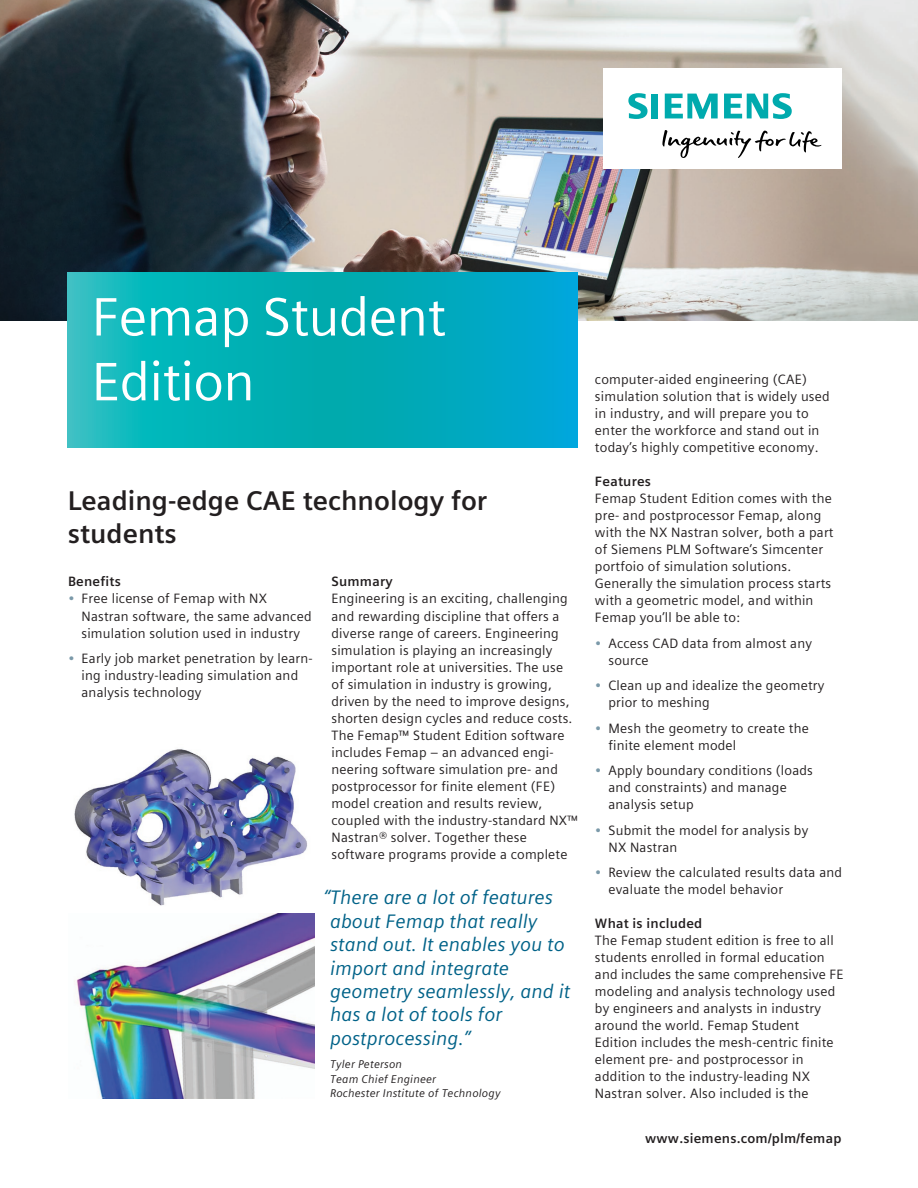
<style>
.page{position:relative;width:918px;height:1188px;background:#fff}
.page>*{position:absolute;margin:0;border:0;box-sizing:border-box;transform-origin:0 0}
.Head_Snow__36pt_120{font:54px/64.8px "Siemens Sans Global";letter-spacing:-.01em;color:#fff}
.Subhead_Blk__18pt_12{font:700 27px/32.4px "Siemens Sans Global";color:#231f20}
.Quote_Dk_Blue_13pt_1{font:italic 19.5px/23.4px "Siemens Sans Global";color:#006288}
.Body_text_Blk__9pt_4{font:13.5px/17px "Siemens Sans Global";letter-spacing:.015em;color:#231f20}
.Body_text_HEAD_Blk{font:700 13.5px "Siemens Sans Global";letter-spacing:.015em;color:#231f20}
.URL__9pt_130{font:700 13.5px "Siemens Sans Global";letter-spacing:.015em;color:#231f20}
.Sidebar_captn_Blk_Cr{font:italic 11.25px/14.5px "Siemens Sans Global";letter-spacing:.015em;color:#231f20}
.s1{color:#7b99a9}
</style>
<div class="page">
<img style="left:0;top:0;width:918px;height:320px">
<img style="left:74px;top:914px;width:241px;height:185px">
<div style="left:603px;top:68px;width:238px;height:101px;background:#fff"></div>
<svg style="left:662px;top:130px;width:159px;height:28px"></svg>
<svg style="left:628px;top:93px;width:30px;height:26px"></svg>
<svg style="left:665px;top:94px;width:53px;height:25px"></svg>
<svg style="left:724px;top:93px;width:68px;height:26px"></svg>
<svg style="left:68px;top:272px;width:510px;height:176px;background:#05aebc"></svg>
<img style="left:74px;top:749px;width:233px;height:157px">
<p class="Head_Snow__36pt_120" style="left:92px;top:285px;width:356px">Femap Student<br>Edition</p>
<p class="Subhead_Blk__18pt_12" style="left:68px;top:485px;width:421px">Leading-edge CAE technology for students</p>
<p class="Body_text_HEAD_Blk" style="left:68px;top:571px;width:54px">Benefits</p>
<p class="Body_text_Blk__9pt_4" style="left:82px;top:590px;width:232px;text-indent:-14px"><span class="s1">•</span> Free license of Femap with NX<br>Nastran software, the same advanced simulation solution used in industry</p>
<p class="Body_text_Blk__9pt_4" style="left:82px;top:650px;width:233px;text-indent:-14px"><span class="s1">•</span> Early job market penetration by learn&shy;ing industry-leading simulation and analysis technology</p>
<p class="Body_text_HEAD_Blk" style="left:332px;top:571px;width:63px">Summary</p>
<p class="Body_text_Blk__9pt_4" style="left:332px;top:590px;width:248px">Engineering is an exciting, challenging and rewarding discipline that offers a diverse range of careers. Engineering simulation is playing an increasingly important role at universities. The use of simulation in industry is growing, driven by the need to improve designs, shorten design cycles and reduce costs.<br>The Femap™ Student Edition software includes Femap – an advanced engi&shy;neering software simulation pre- and postprocessor for finite element (FE) model creation and results review, coupled with the industry-standard NX™ Nastran® solver. Together these software programs provide a complete</p>
<p class="Quote_Dk_Blue_13pt_1" style="left:330px;top:886px;width:242px;text-indent:-6px">“There are a lot of features about Femap that really stand out. It enables you to import and integrate geometry seamlessly, and it has a lot of tools for postprocessing.”</p>
<p class="Sidebar_captn_Blk_Cr" style="left:330px;top:1057px;width:172px">Tyler Peterson<br>Team Chief Engineer<br>Rochester Institute of Technology</p>
<p class="Body_text_Blk__9pt_4" style="left:595px;top:371px;width:236px">computer-aided engineering (CAE) simulation solution that is widely used in industry, and will prepare you to enter the workforce and stand out in today’s highly competitive economy.</p>
<p class="Body_text_HEAD_Blk" style="left:595px;top:471px;width:58px">Features</p>
<p class="Body_text_Blk__9pt_4" style="left:595px;top:490px;width:240px">Femap Student Edition comes with the pre- and postprocessor Femap, along with the NX Nastran solver, both a part of Siemens PLM Software’s Simcenter portfoio of simulation solutions.<br>Generally the simulation process starts with a geometric model, and within Femap you’ll be able to:</p>
<p class="Body_text_Blk__9pt_4" style="left:608px;top:635px;width:205px;text-indent:-14px"><span class="s1">•</span> Access CAD data from almost any source</p>
<p class="Body_text_Blk__9pt_4" style="left:608px;top:677px;width:217px;text-indent:-14px"><span class="s1">•</span> Clean up and idealize the geometry prior to meshing</p>
<p class="Body_text_Blk__9pt_4" style="left:608px;top:720px;width:202px;text-indent:-14px"><span class="s1">•</span> Mesh the geometry to create the finite element model</p>
<p class="Body_text_Blk__9pt_4" style="left:608px;top:762px;width:206px;text-indent:-14px"><span class="s1">•</span> Apply boundary conditions (loads and constraints) and manage analysis setup</p>
<p class="Body_text_Blk__9pt_4" style="left:608px;top:822px;width:201px;text-indent:-14px"><span class="s1">•</span> Submit the model for analysis by<br>NX Nastran</p>
<p class="Body_text_Blk__9pt_4" style="left:608px;top:864px;width:235px;text-indent:-14px"><span class="s1">•</span> Review the calculated results data and evaluate the model behavior</p>
<p class="Body_text_HEAD_Blk" style="left:595px;top:913px;width:109px">What is included</p>
<p class="Body_text_Blk__9pt_4" style="left:595px;top:932px;width:250px">The Femap student edition is free to all students enrolled in formal education and includes the same comprehensive FE modeling and analysis technology used by engineers and analysts in industry around the world. Femap Student Edition includes the mesh-centric finite element pre- and postprocessor in addition to the industry-leading NX Nastran solver. Also included is the</p>
<p class="URL__9pt_130" style="left:645px;top:1128px;width:198px">www.siemens.com/plm/femap</p>
</div>
